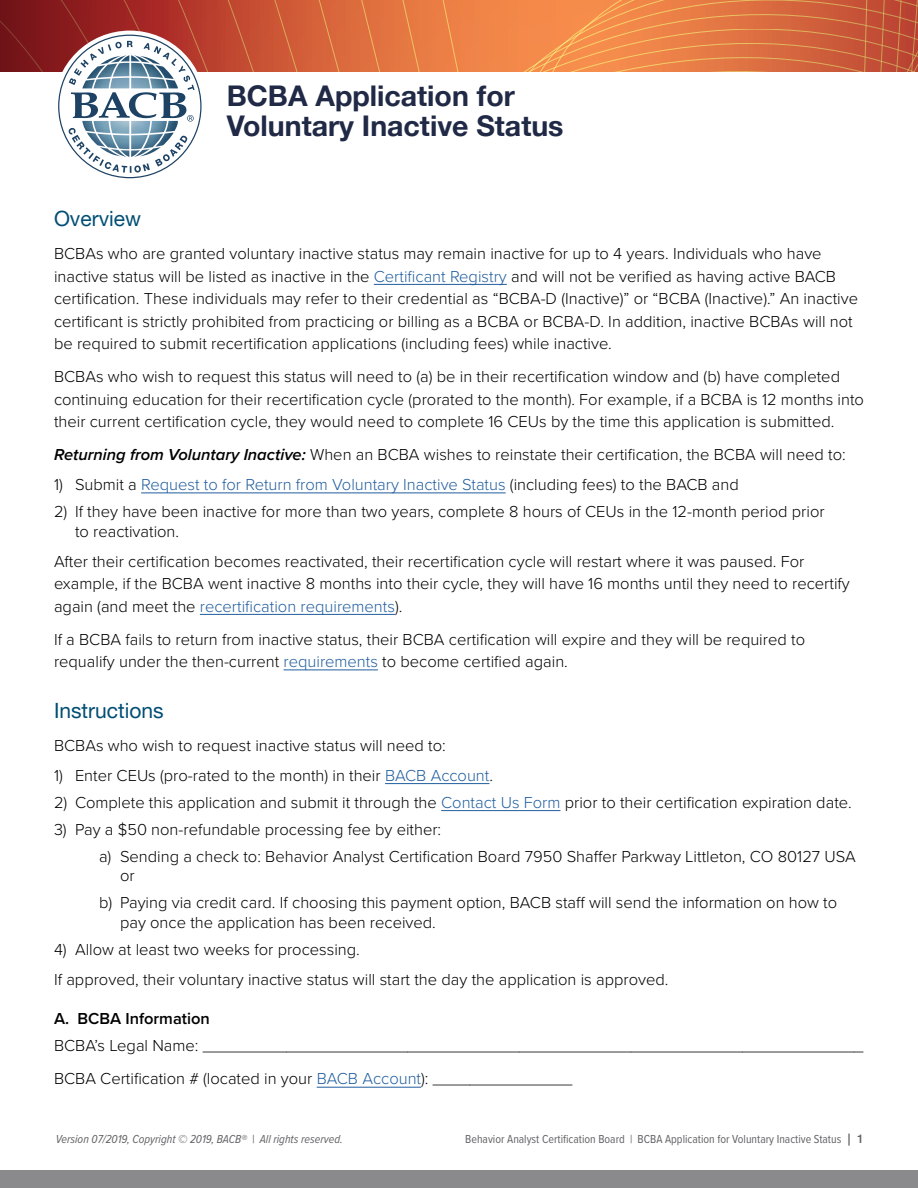
<style>
.page{position:relative;width:918px;height:1188px;background:#fff}
.page>*{position:absolute;margin:0;border:0;box-sizing:border-box;transform-origin:0 0}
.t1{font:700 28.5px/30px "Helvetica Neue LT Pro";color:#202945}
.t2{font:21px "Helvetica Neue LT Pro";color:#004e74}
.t3{font:300 16.5px/22.5px "Proxima Nova";color:#000}
.t4{font:300 16.5px "Proxima Nova";color:#215e9e}
.t5{font:600 16.5px "Proxima Nova";color:#000}
.t6{font:12px "Proxima Nova Cond";color:#636366}
.t7{font:italic 12px "Proxima Nova Cond";color:#636366}
.s1{color:#215e9e}
.s2{font-weight:600;font-style:italic}
.s3{color:#000}
.s4{font-family:"Helvetica Neue LT Pro";font-weight:500}
</style>
<div class="page">
<svg style="left:0;top:0;width:918px;height:29px;background:#cd5f3a"></svg>
<div style="left:0;top:1171px;width:918px;height:17px;background:#8a8a8d"></div>
<hr style="left:374px;top:284px;width:133px;height:1px;background:#215e9e">
<hr style="left:141px;top:493px;width:365px;height:1px;background:#215e9e">
<hr style="left:200px;top:614px;width:195px;height:1px;background:#215e9e">
<hr style="left:284px;top:670px;width:94px;height:1px;background:#215e9e">
<hr style="left:385px;top:783px;width:104px;height:1px;background:#215e9e">
<hr style="left:441px;top:810px;width:119px;height:1px;background:#215e9e">
<hr style="left:317px;top:1087px;width:104px;height:1px;background:#215e9e">
<svg style="left:0;top:29px;width:918px;height:149px"></svg>
<h1 class="t1" style="left:227px;top:80px;width:338px">BCBA Application for<br>Voluntary Inactive Status</h1>
<p class="t2" style="left:54px;top:206px;width:89px">Overview</p>
<p class="t3" style="left:54px;top:242px;width:806px">BCBAs who are granted voluntary inactive status may remain inactive for up to 4 years. Individuals who have inactive status will be listed as inactive in the <span class="s1">Certificant Registry</span> and will not be verified as having active BACB certification. These individuals may refer to their credential as “BCBA-D (Inactive)” or “BCBA (Inactive).” An inactive certificant is strictly prohibited from practicing or billing as a BCBA or BCBA-D. In addition, inactive BCBAs will not be required to submit recertification applications (including fees) while inactive.</p>
<p class="t3" style="left:54px;top:365px;width:811px">BCBAs who wish to request this status will need to (a) be in their recertification window and (b) have completed continuing education for their recertification cycle (prorated to the month). For example, if a BCBA is 12 months into their current certification cycle, they would need to complete 16 CEUs by the time this application is submitted.</p>
<p class="t3" style="left:54px;top:443px;width:793px"><span class="s2">Returning from Voluntary Inactive:</span> When an BCBA wishes to reinstate their certification, the BCBA will need to:</p>
<p class="t4" style="left:54px;top:472px;width:686px"><span class="s3">1) Submit a</span> Request to for Return from Voluntary Inactive Status <span class="s3">(including fees) to the BACB and</span></p>
<p class="t3" style="left:75px;top:501px;width:751px;line-height:19.5px;text-indent:-21px">2) If they have been inactive for more than two years, complete 8 hours of CEUs in the 12-month period prior to reactivation.</p>
<p class="t3" style="left:54px;top:549px;width:797px">After their certification becomes reactivated, their recertification cycle will restart where it was paused. For example, if the BCBA went inactive 8 months into their cycle, they will have 16 months until they need to recertify again (and meet the <span class="s1">recertification requirements</span>).</p>
<p class="t3" style="left:54px;top:627px;width:753px">If a BCBA fails to return from inactive status, their BCBA certification will expire and they will be required to requalify under the then-current <span class="s1">requirements</span> to become certified again.</p>
<p class="t2" style="left:54px;top:697px;width:111px">Instructions</p>
<p class="t3" style="left:54px;top:733px;width:393px">BCBAs who wish to request inactive status will need to:</p>
<p class="t3" style="left:54px;top:763px;width:441px">1) Enter CEUs (pro-rated to the month) in their <span class="s1">BACB Account</span>.</p>
<p class="t3" style="left:54px;top:790px;width:799px">2) Complete this application and submit it through the <span class="s1">Contact Us Form</span> prior to their certification expiration date.</p>
<p class="t3" style="left:99px;top:815px;width:758px;line-height:27px;text-indent:-45px">3) Pay a $50 non-refundable processing fee by either:<br>a) Sending a check to: Behavior Analyst Certification Board 7950 Shaffer Parkway Littleton, CO 80127 USA</p>
<p class="t3" style="left:99px;top:861px;width:740px;line-height:27px;text-indent:21px">or<br>b) Paying via credit card. If choosing this payment option, BACB staff will send the information on how to</p>
<p class="t3" style="left:120px;top:911px;width:317px">pay once the application has been received.</p>
<p class="t3" style="left:54px;top:934px;width:616px;line-height:30px">4) Allow at least two weeks for processing.<br>If approved, their voluntary inactive status will start the day the application is approved.</p>
<p class="t5" style="left:54px;top:1007px;width:157px">A. BCBA Information</p>
<p class="t3" style="left:54px;top:1029px;width:811px;line-height:33px">BCBA’s Legal Name: _______________________________________________________________________<br>BCBA Certification # (located in your <span class="s1">BACB Account</span>): _______________</p>
<p class="t7" style="left:56px;top:1131px;width:289px">Version 07/2019, Copyright © 2019, BACB® | All rights reserved.</p>
<p class="t6" style="left:465px;top:1131px;width:400px">Behavior Analyst Certification Board | BCBA Application for Voluntary Inactive Status <span class="s4">| 1</span></p>
</div>
